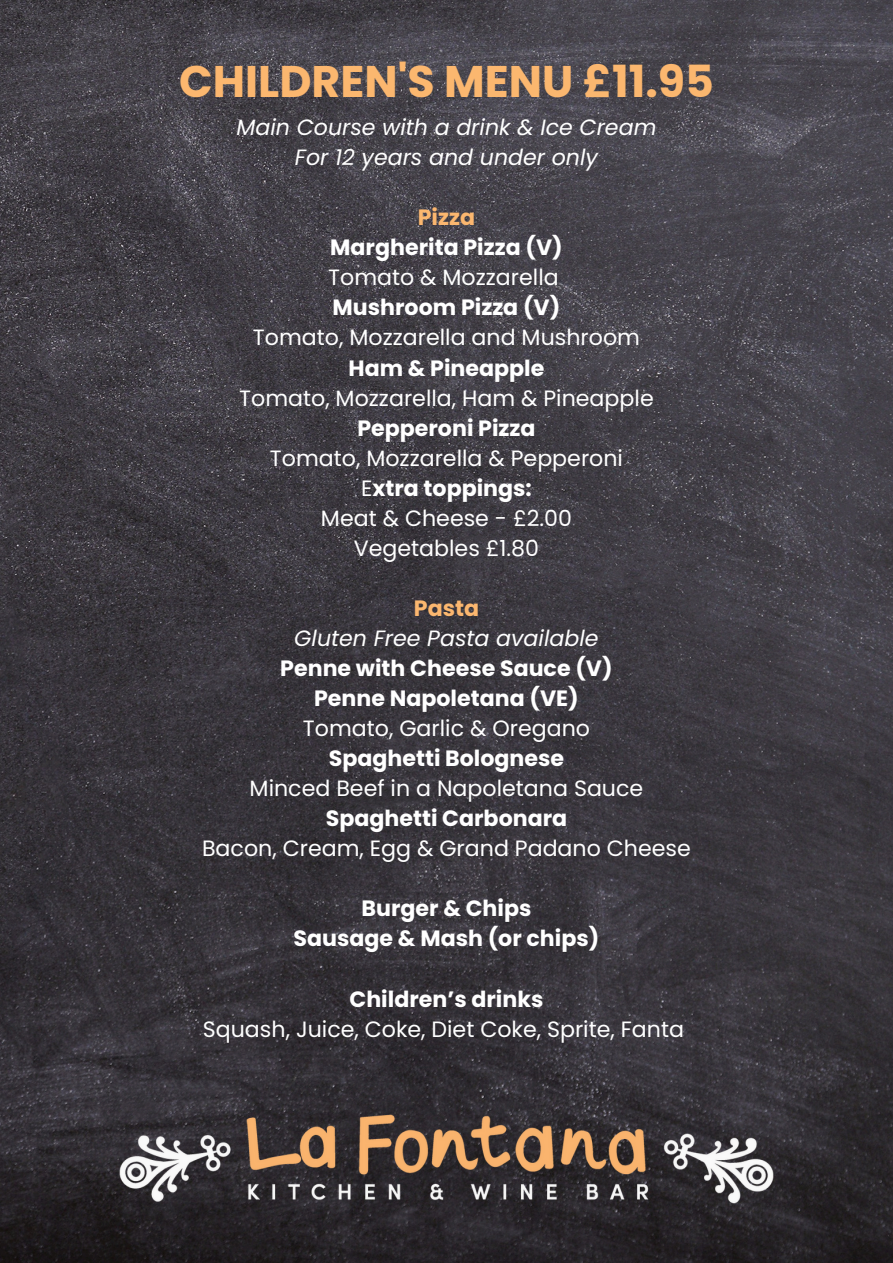
<style>
.page{position:relative;width:893px;height:1263px;background:#fff}
.page>*{position:absolute;margin:0;border:0;box-sizing:border-box;transform-origin:0 0}
.t1{font:700 44.25px "Poppins";color:#fbb76f}
.t2{font:22.12px "Poppins";color:#fff}
.t3{font:700 22.12px/30.1px "Poppins";color:#fff;text-align:center}
.t4{font:italic 22.12px "Poppins";color:#fff}
.t5{font:700 22.12px "Poppins";color:#fbb76f}
.s1{font-weight:400}
</style>
<div class="page">
<img style="left:0;top:0;width:892px;height:1262px">
<img style="left:100px;top:1091px;width:692px;height:138px">
<p class="t1" style="left:179px;top:51px;width:536px">CHILDREN'S MENU £11.95</p>
<p class="t4" style="left:236px;top:112px;width:421px">Main Course with a drink &amp; Ice Cream</p>
<p class="t4" style="left:295px;top:142px;width:305px">For 12 years and under only</p>
<p class="t5" style="left:418px;top:202px;width:59px">Pizza</p>
<p class="t3" style="left:330px;top:232px;width:234px">Margherita Pizza (V)</p>
<p class="t2" style="left:328px;top:262px;width:232px">Tomato &amp; Mozzarella</p>
<p class="t3" style="left:333px;top:293px;width:229px">Mushroom Pizza (V)</p>
<p class="t2" style="left:253px;top:322px;width:388px">Tomato, Mozzarella and Mushroom</p>
<p class="t3" style="left:348px;top:353px;width:197px">Ham &amp; Pineapple</p>
<p class="t2" style="left:239px;top:382px;width:416px">Tomato, Mozzarella, Ham &amp; Pineapple</p>
<p class="t3" style="left:357px;top:413px;width:180px">Pepperoni Pizza</p>
<p class="t2" style="left:270px;top:442px;width:355px">Tomato, Mozzarella &amp; Pepperoni</p>
<p class="t3" style="left:361px;top:473px;width:172px"><span class="s1">E</span>xtra toppings:</p>
<p class="t2" style="left:321px;top:502px;width:252px">Meat &amp; Cheese - £2.00</p>
<p class="t2" style="left:354px;top:533px;width:187px">Vegetables £1.80</p>
<p class="t5" style="left:414px;top:593px;width:67px">Pasta</p>
<p class="t4" style="left:294px;top:623px;width:306px">Gluten Free Pasta available</p>
<p class="t3" style="left:280px;top:653px;width:334px">Penne with Cheese Sauce (V)</p>
<p class="t3" style="left:314px;top:683px;width:266px">Penne Napoletana (VE)</p>
<p class="t2" style="left:303px;top:713px;width:289px">Tomato, Garlic &amp; Oregano</p>
<p class="t3" style="left:329px;top:743px;width:237px">Spaghetti Bolognese</p>
<p class="t2" style="left:250px;top:773px;width:395px">Minced Beef in a Napoletana Sauce</p>
<p class="t3" style="left:326px;top:803px;width:243px">Spaghetti Carbonara</p>
<p class="t2" style="left:202px;top:833px;width:490px">Bacon, Cream, Egg &amp; Grand Padano Cheese</p>
<h1 class="t3" style="left:294px;top:894px;width:307px">Burger &amp; Chips<br>Sausage &amp; Mash (or chips)</h1>
<p class="t3" style="left:349px;top:984px;width:195px">Children’s drinks</p>
<p class="t2" style="left:203px;top:1013px;width:483px">Squash, Juice, Coke, Diet Coke, Sprite, Fanta</p>
</div>
